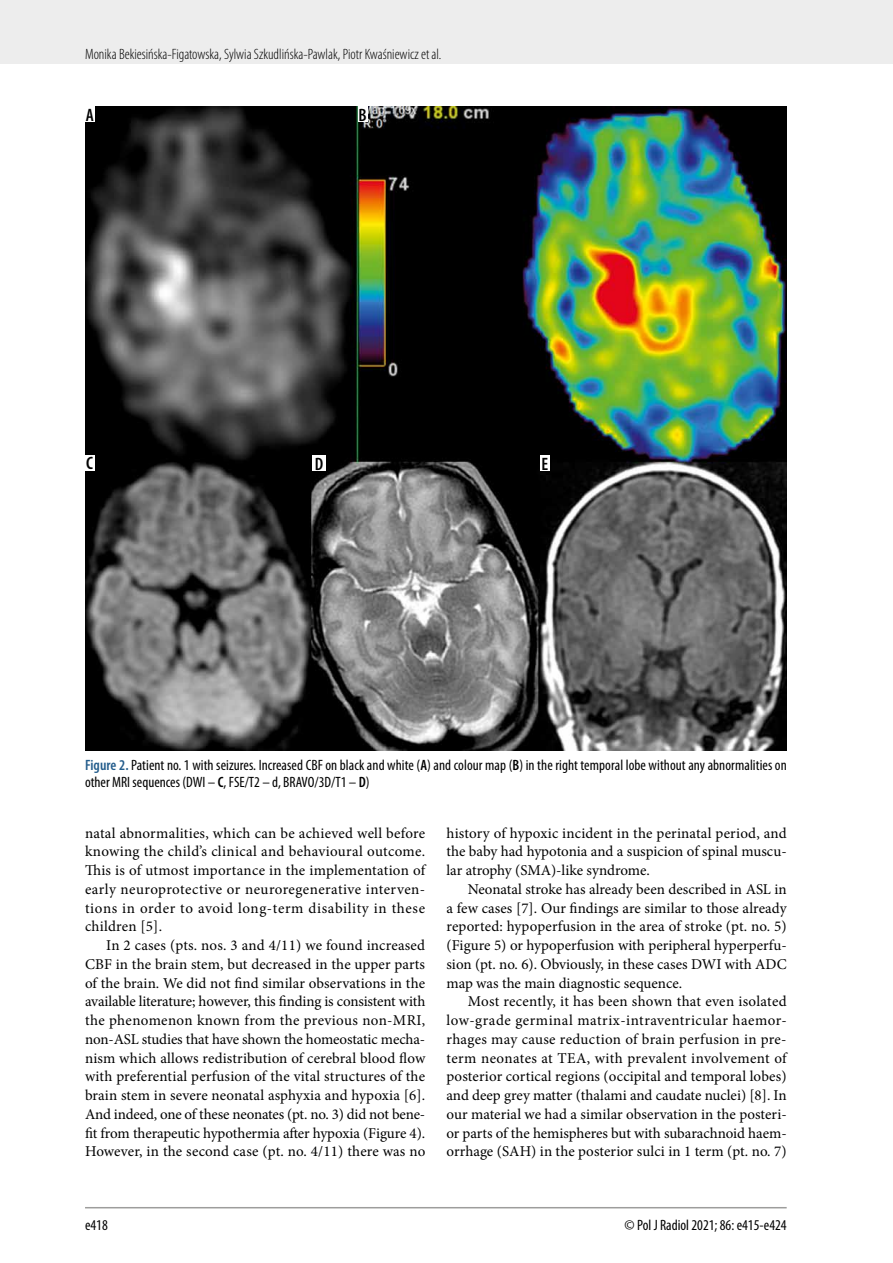
<style>
.page{position:relative;width:893px;height:1263px;background:#fff}
.page>*{position:absolute;margin:0;border:0;box-sizing:border-box;transform-origin:0 0}
.t1{font:600 condensed 18px "Myriad Pro";color:#000}
.t2{font:15px/18.8px "Minion Pro";letter-spacing:.005em;color:#000;text-align:justify}
.t3{font:condensed 15px/16.5px "Myriad Pro";letter-spacing:.005em;color:#000}
.t4{font:300 condensed 15px "Myriad Pro";color:#000}
.s1{font-weight:600;color:#245d8c}
.s2{font-weight:600}
</style>
<div class="page">
<div style="left:0;top:0;width:893px;height:64px;background:#ededed"></div>
<hr style="left:85px;top:1207px;width:702px;height:1px;background:#9d9d9c">
<img style="left:85px;top:106px;width:702px;height:644px">
<div style="left:85px;top:106px;width:10px;height:16px;background:#fff"></div>
<div style="left:85px;top:455px;width:10px;height:15px;background:#fff"></div>
<div style="left:312px;top:455px;width:14px;height:16px;background:#fff"></div>
<div style="left:540px;top:456px;width:10px;height:15px;background:#fff"></div>
<div style="left:358px;top:106px;width:9px;height:16px;background:#fff"></div>
<p class="t4" style="left:85px;top:45px;width:358px">Monika Bekiesińska-Figatowska, Sylwia Szkudlińska-Pawlak, Piotr Kwaśniewicz et al.</p>
<p class="t1" style="left:86px;top:104px;width:10px">A</p>
<p class="t1" style="left:358px;top:104px;width:10px">B</p>
<p class="t1" style="left:86px;top:452px;width:8px">C</p>
<p class="t1" style="left:315px;top:453px;width:10px">D</p>
<p class="t1" style="left:541px;top:453px;width:8px">E</p>
<p class="t3" style="left:85px;top:757px;width:703px"><span class="s1">Figure 2.</span> Patient no. 1 with seizures. Increased CBF on black and white (<span class="s2">A</span>) and colour map (<span class="s2">B</span>) in the right temporal lobe without any abnormalities on other MRI sequences (DWI – <span class="s2">C</span>, FSE/T2 – d, BRAVO/3D/T1 – <span class="s2">D</span>)</p>
<p class="t2" style="left:85px;top:823px;width:342px">natal abnormalities, which can be achieved well before knowing the child’s clinical and behavioural outcome.<br>This is of utmost importance in the implementation of early neuroprotective or neuroregenerative interven&shy;tions in order to avoid long-term disability in these children [5].</p>
<p class="t2" style="left:85px;top:936px;width:342px;text-align:left;text-indent:21px">In 2 cases (pts. nos. 3 and 4/11) we found increased CBF in the brain stem, but decreased in the upper parts of the brain. We did not find similar observations in the available literature; however, this finding is consistent with the phenomenon known from the previous non-MRI, non-ASL studies that have shown the homeostatic mecha&shy;nism which allows redistribution of cerebral blood flow with preferential perfusion of the vital structures of the brain stem in severe neonatal asphyxia and hypoxia [6].<br>And indeed, one of these neonates (pt. no. 3) did not bene&shy;fit from therapeutic hypothermia after hypoxia (Figure 4).<br>However, in the second case (pt. no. 4/11) there was no</p>
<p class="t2" style="left:446px;top:823px;width:342px">history of hypoxic incident in the perinatal period, and the baby had hypotonia and a suspicion of spinal muscu&shy;lar atrophy (SMA)-like syndrome.</p>
<p class="t2" style="left:446px;top:880px;width:342px;text-indent:21px">Neonatal stroke has already been described in ASL in a few cases [7]. Our findings are similar to those already reported: hypoperfusion in the area of stroke (pt. no. 5) (Figure 5) or hypoperfusion with peripheral hyperperfu&shy;sion (pt. no. 6). Obviously, in these cases DWI with ADC map was the main diagnostic sequence.</p>
<p class="t2" style="left:446px;top:992px;width:342px;text-indent:21px">Most recently, it has been shown that even isolated low-grade germinal matrix-intraventricular haemor&shy;rhages may cause reduction of brain perfusion in pre&shy;term neonates at TEA, with prevalent involvement of posterior cortical regions (occipital and temporal lobes) and deep grey matter (thalami and caudate nuclei) [8]. In our material we had a similar observation in the posteri&shy;or parts of the hemispheres but with subarachnoid haem&shy;orrhage (SAH) in the posterior sulci in 1 term (pt. no. 7)</p>
<p class="t3" style="left:85px;top:1216px;width:24px">e418</p>
<p class="t3" style="left:625px;top:1216px;width:164px">© Pol J Radiol 2021; 86: e415-e424</p>
</div>
